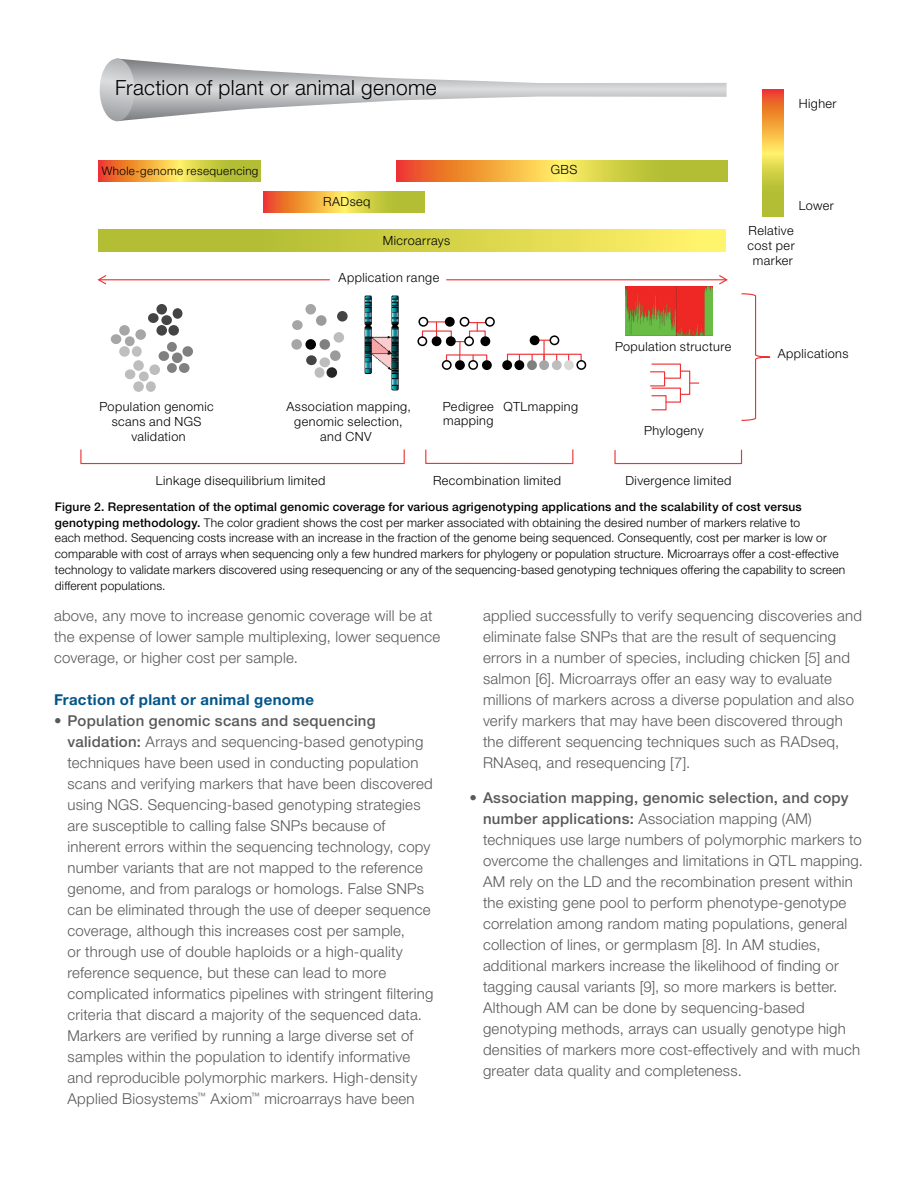
<style>
.page{position:relative;width:918px;height:1188px;background:#fff}
.page>*{position:absolute;margin:0;border:0;box-sizing:border-box;transform-origin:0 0}
.t1{font:300 20.85px "Helvetica Neue LTW1 G";letter-spacing:.015em;color:#010101}
.t2{font:300 15px/21px "Helvetica Neue LTW1 G";letter-spacing:.015em;color:#58595b}
.t3{font:700 15px "Helvetica Neue LTW1 G";letter-spacing:.025em;color:#00558a}
.t4{font:300 12.6px/14.7px "Helvetica Neue LTW1 G";letter-spacing:.035em;color:#010101;text-align:center}
.t5{font:300 12px/15.8px "Helvetica Neue LTW1 G";letter-spacing:.015em;color:#000}
.t6{font:300 11.7px "Helvetica Neue LTW1 G";letter-spacing:.035em;color:#010101}
.s1{font-weight:500}
</style>
<div class="page">
<svg style="left:99px;top:160px;width:161px;height:21px;background:#ddb23f"></svg>
<svg style="left:263px;top:191px;width:162px;height:22px;background:#ddb13f"></svg>
<div style="left:98px;top:230px;width:628px;height:21px;background:linear-gradient(to right,#a3b328,#fff068)"></div>
<svg style="left:397px;top:160px;width:330px;height:21px;background:#ddb23f"></svg>
<div style="left:125px;top:336px;width:10px;height:10px;background:#a7a6a6;border-radius:50%"></div>
<div style="left:119px;top:346px;width:11px;height:11px;background:#c0bfbf;border-radius:50%"></div>
<div style="left:111px;top:334px;width:10px;height:10px;background:#a7a6a6;border-radius:50%"></div>
<div style="left:119px;top:325px;width:11px;height:11px;background:#a7a6a6;border-radius:50%"></div>
<div style="left:135px;top:329px;width:11px;height:11px;background:#a7a6a6;border-radius:50%"></div>
<div style="left:132px;top:346px;width:10px;height:11px;background:#c0bfbf;border-radius:50%"></div>
<div style="left:139px;top:371px;width:10px;height:10px;background:#bdbdbd;border-radius:50%"></div>
<div style="left:133px;top:381px;width:11px;height:11px;background:#bdbdbd;border-radius:50%"></div>
<div style="left:125px;top:369px;width:10px;height:10px;background:#bdbdbd;border-radius:50%"></div>
<div style="left:133px;top:360px;width:11px;height:11px;background:#bdbdbd;border-radius:50%"></div>
<div style="left:149px;top:364px;width:11px;height:11px;background:#bdbdbd;border-radius:50%"></div>
<div style="left:146px;top:381px;width:10px;height:11px;background:#bdbdbd;border-radius:50%"></div>
<div style="left:161px;top:315px;width:11px;height:10px;background:#444;border-radius:50%"></div>
<div style="left:156px;top:325px;width:11px;height:11px;background:#444;border-radius:50%"></div>
<div style="left:148px;top:313px;width:11px;height:10px;background:#444;border-radius:50%"></div>
<div style="left:156px;top:304px;width:11px;height:11px;background:#444;border-radius:50%"></div>
<div style="left:173px;top:308px;width:9px;height:11px;background:#444;border-radius:50%"></div>
<div style="left:168px;top:325px;width:11px;height:11px;background:#444;border-radius:50%"></div>
<div style="left:172px;top:353px;width:10px;height:10px;background:#808080;border-radius:50%"></div>
<div style="left:167px;top:363px;width:10px;height:10px;background:#808080;border-radius:50%"></div>
<div style="left:159px;top:351px;width:10px;height:10px;background:#808080;border-radius:50%"></div>
<div style="left:167px;top:342px;width:10px;height:10px;background:#808080;border-radius:50%"></div>
<div style="left:182px;top:346px;width:11px;height:11px;background:#808080;border-radius:50%"></div>
<div style="left:179px;top:363px;width:11px;height:10px;background:#808080;border-radius:50%"></div>
<div style="left:291px;top:339px;width:11px;height:11px;background:#a7a6a6;border-radius:50%"></div>
<div style="left:305px;top:339px;width:11px;height:11px;background:#010101;border-radius:50%"></div>
<div style="left:292px;top:320px;width:11px;height:10px;background:#a7a6a6;border-radius:50%"></div>
<div style="left:305px;top:304px;width:11px;height:11px;background:#a7a6a6;border-radius:50%"></div>
<div style="left:316px;top:315px;width:11px;height:11px;background:#9b9b9b;border-radius:50%"></div>
<div style="left:320px;top:339px;width:10px;height:11px;background:#808080;border-radius:50%"></div>
<div style="left:320px;top:357px;width:10px;height:10px;background:#bdbdbd;border-radius:50%"></div>
<div style="left:315px;top:367px;width:9px;height:11px;background:#bdbdbd;border-radius:50%"></div>
<div style="left:306px;top:355px;width:11px;height:10px;background:#444;border-radius:50%"></div>
<div style="left:334px;top:332px;width:10px;height:11px;background:#bdbdbd;border-radius:50%"></div>
<div style="left:330px;top:350px;width:11px;height:11px;background:#9b9b9b;border-radius:50%"></div>
<div style="left:327px;top:367px;width:10px;height:11px;background:#272626;border-radius:50%"></div>
<div style="left:337px;top:311px;width:11px;height:11px;background:#444;border-radius:50%"></div>
<svg style="left:741px;top:293px;width:29px;height:128px"></svg>
<div style="left:507px;top:354px;width:75px;height:8px;border:1px solid #ee3134"></div>
<hr style="left:543px;top:340px;width:2px;height:21px;background:#ee3134">
<svg style="left:651px;top:363px;width:31px;height:16px"></svg>
<svg style="left:651px;top:387px;width:30px;height:16px"></svg>
<div style="left:680px;top:371px;width:10px;height:24px;border:1px solid #ee3134"></div>
<div style="left:651px;top:395px;width:16px;height:15px;border:1px solid #ee3134"></div>
<div style="left:650px;top:371px;width:15px;height:15px;border:1px solid #ee3134"></div>
<svg style="left:762px;top:90px;width:21px;height:126px;background:#ddb23f"></svg>
<hr style="left:446px;top:279px;width:281px;height:1px;background:#ee3134">
<svg style="left:718px;top:275px;width:10px;height:10px"></svg>
<hr style="left:99px;top:279px;width:231px;height:1px;background:#ee3134">
<svg style="left:97px;top:275px;width:10px;height:10px"></svg>
<img style="left:364px;top:295px;width:35px;height:96px">
<div style="left:80px;top:449px;width:325px;height:15px;border:1px solid #ee3134"></div>
<div style="left:425px;top:449px;width:148px;height:15px;border:1px solid #ee3134"></div>
<div style="left:614px;top:449px;width:128px;height:15px;border:1px solid #ee3134"></div>
<img style="left:626px;top:287px;width:87px;height:48px">
<svg style="left:100px;top:58px;width:627px;height:63px"></svg>
<svg style="left:502px;top:354px;width:22px;height:16px"></svg>
<div style="left:527px;top:360px;width:10px;height:10px;background:#808080;border-radius:50%"></div>
<div style="left:539px;top:360px;width:10px;height:10px;background:#a7a6a6;border-radius:50%"></div>
<div style="left:552px;top:360px;width:10px;height:10px;background:#bdbdbd;border-radius:50%"></div>
<div style="left:564px;top:360px;width:10px;height:10px;background:#d9d9d8;border-radius:50%"></div>
<svg style="left:530px;top:335px;width:29px;height:10px"></svg>
<svg style="left:417px;top:317px;width:78px;height:53px"></svg>
<svg style="left:576px;top:360px;width:10px;height:10px"></svg>
<h1 class="t1" style="left:115px;top:75px;width:323px">Fraction of plant or animal genome</h1>
<p class="t6" style="left:102px;top:163px;width:158px">Whole-genome resequencing</p>
<p class="t4" style="left:323px;top:194px;width:49px">RADseq</p>
<p class="t4" style="left:383px;top:233px;width:69px">Microarrays</p>
<p class="t4" style="left:339px;top:270px;width:102px">Application range</p>
<p class="t4" style="left:551px;top:163px;width:28px">GBS</p>
<p class="t4" style="left:799px;top:96px;width:39px">Higher</p>
<p class="t4" style="left:799px;top:199px;width:37px">Lower</p>
<p class="t4" style="left:747px;top:223px;width:49px">Relative cost per marker</p>
<p class="t4" style="left:443px;top:399px;width:53px;text-align:left">Pedigree mapping</p>
<p class="t4" style="left:99px;top:399px;width:116px">Population genomic scans and NGS validation</p>
<p class="t4" style="left:287px;top:399px;width:126px">Association mapping, genomic selection, and CNV</p>
<p class="t4" style="left:504px;top:399px;width:76px">QTLmapping</p>
<p class="t4" style="left:615px;top:339px;width:118px">Population structure</p>
<p class="t4" style="left:644px;top:424px;width:61px">Phylogeny</p>
<p class="t4" style="left:156px;top:473px;width:171px">Linkage disequilibrium limited</p>
<p class="t4" style="left:433px;top:473px;width:130px">Recombination limited</p>
<p class="t4" style="left:625px;top:473px;width:107px">Divergence limited</p>
<p class="t4" style="left:778px;top:346px;width:72px">Applications</p>
<p class="t5" style="left:55px;top:499px;width:792px"><span class="s1">Figure 2. Representation of the optimal genomic coverage for various agrigenotyping applications and the scalability of cost versus genotyping methodology.</span> The color gradient shows the cost per marker associated with obtaining the desired number of markers relative to<br>each method. Sequencing costs increase with an increase in the fraction of the genome being sequenced. Consequently, cost per marker is low or comparable with cost of arrays when sequencing only a few hundred markers for phylogeny or population structure. Microarrays offer a cost-effective technology to validate markers discovered using resequencing or any of the sequencing-based genotyping techniques offering the capability to screen different populations.</p>
<p class="t2" style="left:54px;top:605px;width:388px">above, any move to increase genomic coverage will be at the expense of lower sample multiplexing, lower sequence coverage, or higher cost per sample.</p>
<p class="t3" style="left:54px;top:690px;width:262px">Fraction of plant or animal genome</p>
<p class="t2" style="left:68px;top:710px;width:367px;text-indent:-14px"><span class="s1">• Population genomic scans and sequencing validation:</span> Arrays and sequencing-based genotyping techniques have been used in conducting population scans and verifying markers that have been discovered using NGS. Sequencing-based genotyping strategies are susceptible to calling false SNPs because of inherent errors within the sequencing technology, copy number variants that are not mapped to the reference genome, and from paralogs or homologs. False SNPs can be eliminated through the use of deeper sequence coverage, although this increases cost per sample,<br>or through use of double haploids or a high-quality reference sequence, but these can lead to more complicated informatics pipelines with stringent filtering criteria that discard a majority of the sequenced data.<br>Markers are verified by running a large diverse set of samples within the population to identify informative and reproducible polymorphic markers. High-density Applied Biosystems<sup>™</sup> Axiom<sup>™</sup> microarrays have been</p>
<p class="t2" style="left:483px;top:605px;width:381px">applied successfully to verify sequencing discoveries and eliminate false SNPs that are the result of sequencing errors in a number of species, including chicken [5] and salmon [6]. Microarrays offer an easy way to evaluate millions of markers across a diverse population and also verify markers that may have been discovered through the different sequencing techniques such as RADseq, RNAseq, and resequencing [7].</p>
<p class="t2" style="left:483px;top:787px;width:381px;text-indent:-14px"><span class="s1">• Association mapping, genomic selection, and copy number applications:</span> Association mapping (AM) techniques use large numbers of polymorphic markers to overcome the challenges and limitations in QTL mapping.<br>AM rely on the LD and the recombination present within the existing gene pool to perform phenotype-genotype correlation among random mating populations, general collection of lines, or germplasm [8]. In AM studies, additional markers increase the likelihood of finding or tagging causal variants [9], so more markers is better.<br>Although AM can be done by sequencing-based genotyping methods, arrays can usually genotype high densities of markers more cost-effectively and with much greater data quality and completeness.</p>
</div>
